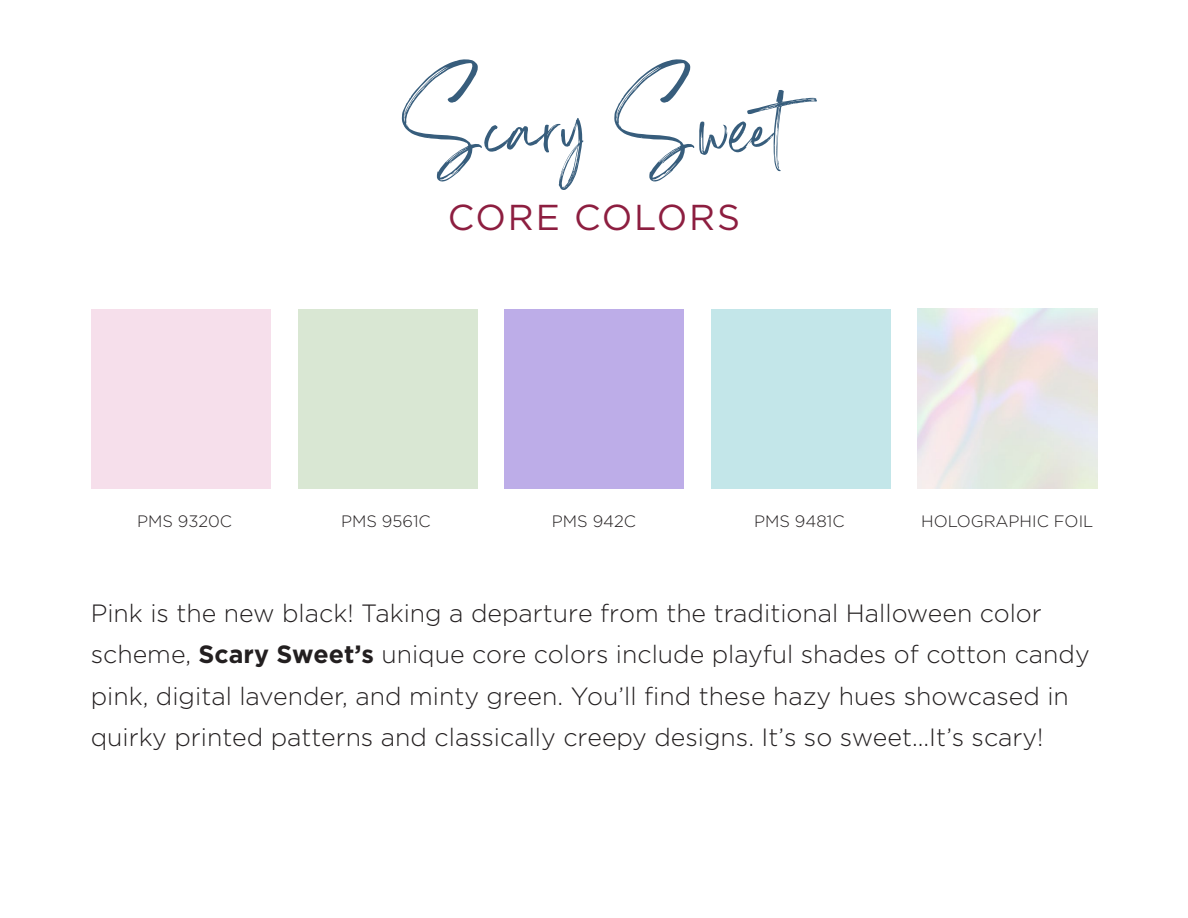
<style>
.page{position:relative;width:1188px;height:918px;background:#fff}
.page>*{position:absolute;margin:0;border:0;box-sizing:border-box;transform-origin:0 0}
.t1{font:72px "Sisterhood";letter-spacing:.025em;color:#375d7c}
.t2{font:36px "Gotham";letter-spacing:.05em;color:#8d1e40}
.t3{font:300 24.9px/41.7px "Gotham";color:#231f20}
.t4{font:300 16.5px "Gotham";color:#231f20}
.s1{font-weight:700}
</style>
<div class="page">
<div style="left:91px;top:309px;width:180px;height:179px;background:#f6dfeb"></div>
<div style="left:711px;top:309px;width:180px;height:179px;background:#c3e6e9"></div>
<div style="left:504px;top:309px;width:180px;height:179px;background:#bdade8"></div>
<div style="left:298px;top:309px;width:180px;height:179px;background:#d9e7d3"></div>
<h1 class="t1" style="left:404px;top:111px;width:440px">Scary Sweet</h1>
<h2 class="t2" style="left:448px;top:194px;width:294px">CORE COLORS</h2>
<p class="t4" style="left:137px;top:512px;width:97px">PMS 9320C</p>
<p class="t4" style="left:341px;top:512px;width:91px">PMS 9561C</p>
<p class="t4" style="left:552px;top:512px;width:86px">PMS 942C</p>
<p class="t4" style="left:754px;top:512px;width:92px">PMS 9481C</p>
<p class="t4" style="left:921px;top:512px;width:174px">HOLOGRAPHIC FOIL</p>
<p class="t3" style="left:91px;top:592px;width:1001px">Pink is the new black! Taking a departure from the traditional Halloween color scheme, <span class="s1">Scary Sweet’s</span> unique core colors include playful shades of cotton candy pink, digital lavender, and minty green. You’ll find these hazy hues showcased in quirky printed patterns and classically creepy designs. It’s so sweet...It’s scary!</p>
</div>
